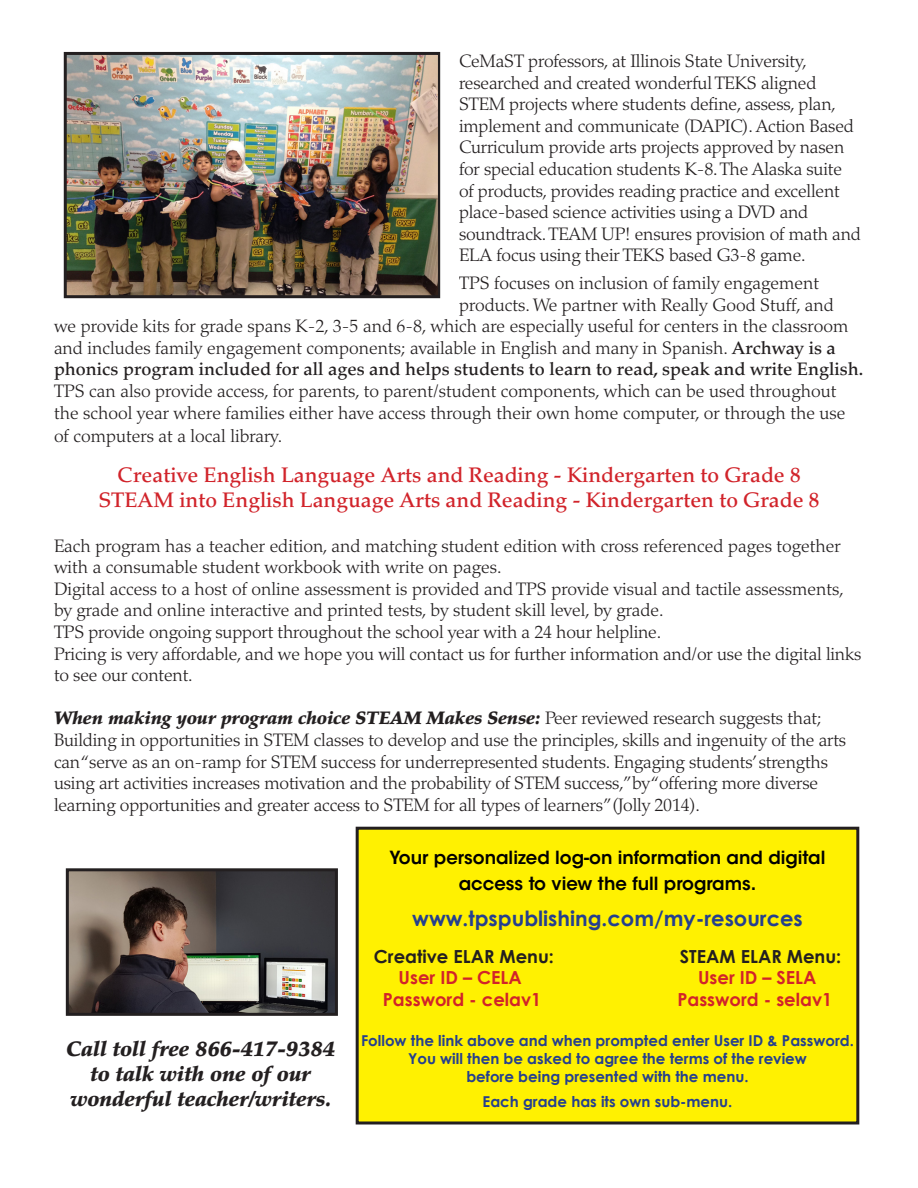
<style>
.page{position:relative;width:918px;height:1188px;background:#fff}
.page>*{position:absolute;margin:0;border:0;box-sizing:border-box;transform-origin:0 0}
.t1{font:500 21px "Palatino LT Std";color:#d1232a}
.t2{font:italic 900 21px/25.2px "Palatino LT Std";letter-spacing:-.01em;color:#231f20;text-align:center}
.t3{font:700 21px "Century Gothic";color:#253f8e}
.t4{font:300 18px/21.6px "Palatino LT Std";letter-spacing:-.01em;color:#231f20}
.t5{font:500 18px "Palatino LT Std";color:#231f20}
.t6{font:italic 900 18px "Palatino LT Std";letter-spacing:-.01em;color:#231f20}
.t7{font:600 18px/25.2px "ITC Avant Garde Std";color:#000;text-align:center}
.t8{font:700 18px "Century Gothic";color:#d1232a}
.t9{font:700 18px "Century Gothic";color:#231f20}
.t10{font:700 15px "Century Gothic";color:#253f8e}
.s1{font-weight:500}
.s2{font-weight:300;font-style:normal}
</style>
<div class="page">
<img style="left:68px;top:56px;width:369px;height:238px">
<div style="left:64px;top:52px;width:377px;height:246px;border:3px solid #231f20"></div>
<div style="left:357px;top:828px;width:501px;height:295px;background:#fff101"></div>
<div style="left:356px;top:827px;width:503px;height:298px;border:3px solid #231f20"></div>
<div style="left:440px;top:33px;width:19px;height:274px;background:#fff;border:2px solid #fff"></div>
<img style="left:70px;top:872px;width:264px;height:140px">
<div style="left:66px;top:868px;width:272px;height:148px;border:3px solid #231f20"></div>
<p class="t4" style="left:459px;top:50px;width:403px">CeMaST professors, at Illinois State University, researched and created wonderful TEKS aligned STEM projects where students define, assess, plan, implement and communicate (DAPIC). Action Based Curriculum provide arts projects approved by nasen for special education students K-8. The Alaska suite of products, provides reading practice and excellent place-based science activities using a DVD and soundtrack. TEAM UP! ensures provision of math and ELA focus using their TEKS based G3-8 game.</p>
<p class="t4" style="left:459px;top:272px;width:362px">TPS focuses on inclusion of family engagement</p>
<p class="t4" style="left:459px;top:294px;width:376px">products. We partner with Really Good Stuff, and</p>
<p class="t4" style="left:54px;top:316px;width:796px">we provide kits for grade spans K-2, 3-5 and 6-8, which are especially useful for centers in the classroom</p>
<p class="t4" style="left:54px;top:337px;width:783px">and includes family engagement components; available in English and many in Spanish. <span class="s1">Archway is a</span></p>
<p class="t5" style="left:54px;top:359px;width:811px">phonics program included for all ages and helps students to learn to read, speak and write English.</p>
<p class="t4" style="left:54px;top:380px;width:793px">TPS can also provide access, for parents, to parent/student components, which can be used throughout the school year where families either have access through their own home computer, or through the use</p>
<p class="t4" style="left:54px;top:425px;width:230px">of computers at a local library.</p>
<p class="t1" style="left:117px;top:463px;width:685px">Creative English Language Arts and Reading - Kindergarten to Grade 8</p>
<p class="t1" style="left:99px;top:488px;width:722px">STEAM into English Language Arts and Reading - Kindergarten to Grade 8</p>
<p class="t4" style="left:54px;top:535px;width:788px">Each program has a teacher edition, and matching student edition with cross referenced pages together with a consumable student workbook with write on pages.</p>
<p class="t4" style="left:54px;top:578px;width:792px">Digital access to a host of online assessment is provided and TPS provide visual and tactile assessments, by grade and online interactive and printed tests, by student skill level, by grade.</p>
<p class="t4" style="left:54px;top:621px;width:609px">TPS provide ongoing support throughout the school year with a 24 hour helpline.</p>
<p class="t4" style="left:54px;top:643px;width:809px">Pricing is very affordable, and we hope you will contact us for further information and/or use the digital links to see our content.</p>
<p class="t6" style="left:54px;top:708px;width:769px">When making your program choice STEAM Makes Sense: <span class="s2">Peer reviewed research suggests that;</span></p>
<p class="t4" style="left:54px;top:729px;width:794px">Building in opportunities in STEM classes to develop and use the principles, skills and ingenuity of the arts can “serve as an on-ramp for STEM success for underrepresented students. Engaging students’ strengths using art activities increases motivation and the probability of STEM success,”by “offering more diverse learning opportunities and greater access to STEM for all types of learners”(Jolly 2014).</p>
<p class="t2" style="left:66px;top:1036px;width:270px">Call toll free 866-417-9384</p>
<p class="t2" style="left:70px;top:1061px;width:263px">to talk with one of our wonderful teacher/writers.</p>
<p class="t7" style="left:390px;top:845px;width:437px">Your personalized log-on information and digital access to view the full programs.</p>
<p class="t3" style="left:412px;top:903px;width:392px">www.tpspublishing.com/my-resources</p>
<p class="t9" style="left:374px;top:943px;width:181px">Creative ELAR Menu:</p>
<p class="t9" style="left:680px;top:943px;width:163px">STEAM ELAR Menu:</p>
<p class="t8" style="left:399px;top:964px;width:125px">User ID – CELA</p>
<p class="t8" style="left:698px;top:964px;width:120px">User ID – SELA</p>
<p class="t8" style="left:383px;top:986px;width:160px">Password - celav1</p>
<p class="t8" style="left:677px;top:986px;width:156px">Password - selav1</p>
<p class="t10" style="left:361px;top:1029px;width:494px">Follow the link above and when prompted enter User ID &amp; Password.</p>
<p class="t10" style="left:408px;top:1047px;width:400px">You will then be asked to agree the terms of the review</p>
<p class="t10" style="left:466px;top:1065px;width:284px">before being presented with the menu.</p>
<p class="t10" style="left:483px;top:1090px;width:251px">Each grade has its own sub-menu.</p>
</div>
